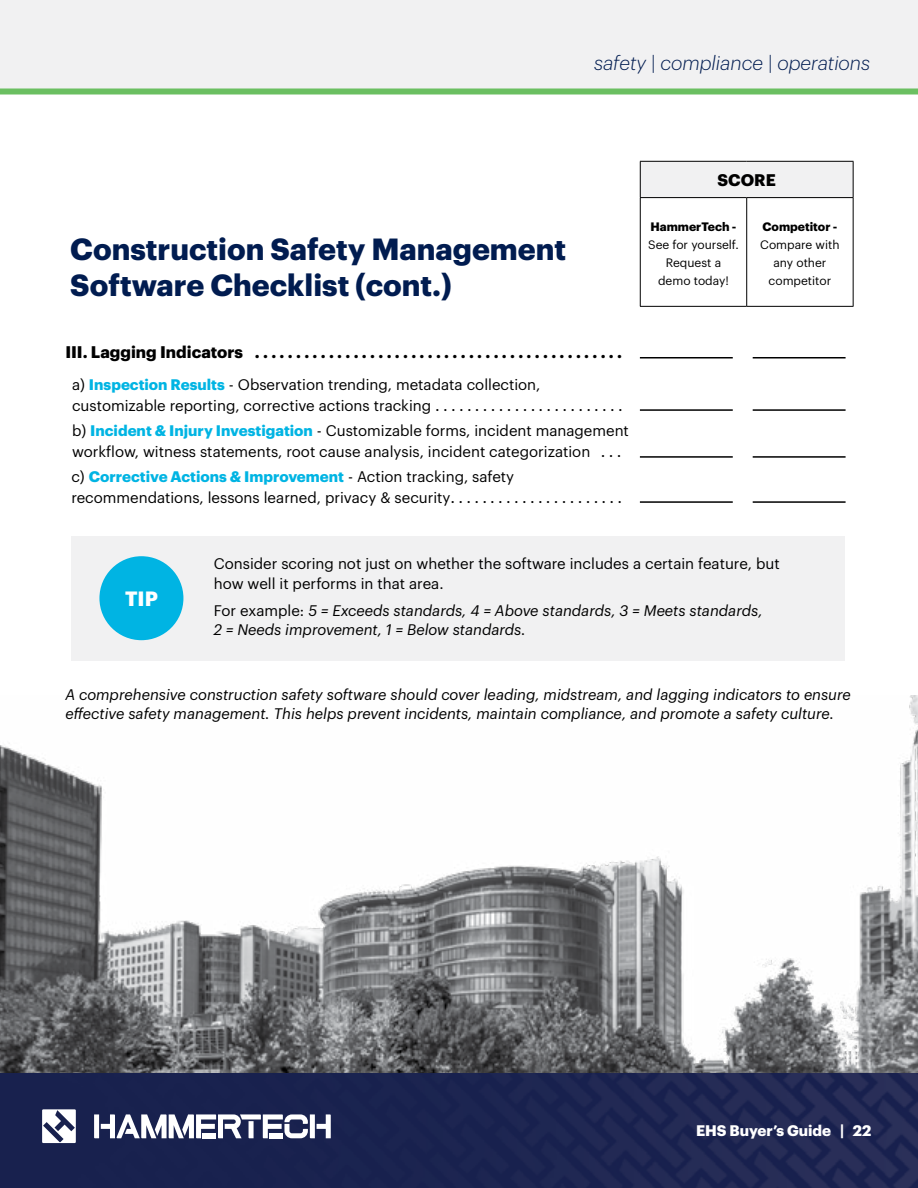
<style>
.page{position:relative;width:918px;height:1188px;background:#fff}
.page>*{position:absolute;margin:0;border:0;box-sizing:border-box;transform-origin:0 0}
.t1{font:700 30px/36px "Graphik";color:#011c50}
.t2{font:700 20.25px "Graphik";color:#fff}
.t3{font:italic 300 19.5px "Graphik";color:#011c50}
.t4{font:700 16.5px "Graphik";color:#000}
.t5{font:15px/21px "Graphik";color:#000}
.t6{font:italic 15px/19.5px "Graphik";color:#000}
.t7{font:700 15px "Graphik";color:#fff}
.t8{font:12px/18px "Graphik";color:#000;text-align:center}
.t9{font:700 12px "Graphik";color:#000}
.s1{font-weight:700;color:#00b4e3}
.s2{font-size:16.5px}
.s3{font-style:normal}
</style>
<div class="page">
<img style="left:0;top:695px;width:918px;height:493px">
<svg style="left:94px;top:1114px;width:237px;height:24px"></svg>
<svg style="left:42px;top:1109px;width:34px;height:34px"></svg>
<div style="left:0;top:0;width:918px;height:88px;background:#f1f1f2"></div>
<div style="left:0;top:88px;width:918px;height:6px;background:#6bbf61"></div>
<div style="left:71px;top:536px;width:774px;height:124px;background:#f1f1f2"></div>
<hr style="left:640px;top:357px;width:93px;height:1px;background:#000">
<hr style="left:640px;top:409px;width:93px;height:2px;background:#000">
<hr style="left:640px;top:456px;width:93px;height:2px;background:#000">
<hr style="left:640px;top:501px;width:93px;height:2px;background:#000">
<hr style="left:753px;top:357px;width:93px;height:1px;background:#000">
<hr style="left:753px;top:409px;width:93px;height:2px;background:#000">
<hr style="left:753px;top:456px;width:93px;height:2px;background:#000">
<hr style="left:753px;top:501px;width:93px;height:2px;background:#000">
<div style="left:640px;top:161px;width:213px;height:37px;background:#f1f1f2"></div>
<hr style="left:640px;top:161px;width:107px;height:1px;background:#000">
<hr style="left:640px;top:162px;width:1px;height:35px;background:#000">
<hr style="left:747px;top:161px;width:107px;height:1px;background:#000">
<hr style="left:640px;top:197px;width:107px;height:1px;background:#000">
<hr style="left:640px;top:198px;width:1px;height:108px;background:#000">
<hr style="left:747px;top:197px;width:107px;height:1px;background:#000">
<hr style="left:746px;top:198px;width:1px;height:108px;background:#000">
<hr style="left:640px;top:306px;width:107px;height:1px;background:#000">
<hr style="left:747px;top:306px;width:107px;height:1px;background:#000">
<hr style="left:853px;top:162px;width:1px;height:35px;background:#000">
<hr style="left:853px;top:198px;width:1px;height:108px;background:#000">
<div style="left:99px;top:556px;width:84px;height:84px;background:#00b4e3;border-radius:50%"></div>
<h3 class="t3" style="left:594px;top:49px;width:278px">safety | compliance | operations</h3>
<h1 class="t1" style="left:70px;top:228px;width:498px">Construction Safety Management<br>Software Checklist (cont.)</h1>
<p class="t4" style="left:718px;top:167px;width:60px">SCORE</p>
<p class="t9" style="left:650px;top:218px;width:88px">HammerTech -</p>
<p class="t8" style="left:648px;top:235px;width:92px">See for yourself.<br>Request a demo today!</p>
<p class="t9" style="left:762px;top:218px;width:77px">Competitor -</p>
<p class="t8" style="left:760px;top:235px;width:81px">Compare with any other competitor</p>
<p class="t4" style="left:65px;top:339px;width:558px">III. Lagging Indicators .............................................</p>
<p class="t5" style="left:72px;top:372px;width:552px">a) <span class="s1">Inspection Results</span> - Observation trending, metadata collection, customizable reporting, corrective actions tracking <span class="s2">. . . . . . . . . . . . . . . . . . . . . . . .</span></p>
<p class="t5" style="left:72px;top:419px;width:558px">b) <span class="s1">Incident &amp; Injury Investigation</span> - Customizable forms, incident management workflow, witness statements, root cause analysis, incident categorization <span class="s2">. . .</span></p>
<p class="t5" style="left:71px;top:465px;width:552px">c) <span class="s1">Corrective Actions &amp; Improvement</span> - Action tracking, safety recommendations, lessons learned, privacy &amp; security<span class="s2">. . . . . . . . . . . . . . . . . . . . . .</span></p>
<h2 class="t2" style="left:125px;top:583px;width:34px">TIP</h2>
<p class="t5" style="left:214px;top:553px;width:567px;line-height:19.5px">Consider scoring not just on whether the software includes a certain feature, but how well it performs in that area.</p>
<p class="t6" style="left:214px;top:599px;width:550px"><span class="s3">For example:</span> 5 = Exceeds standards, 4 = Above standards, 3 = Meets standards,<br>2 = Needs improvement, 1 = Below standards.</p>
<p class="t6" style="left:65px;top:683px;width:787px">A comprehensive construction safety software should cover leading, midstream, and lagging indicators to ensure effective safety management. This helps prevent incidents, maintain compliance, and promote a safety culture.</p>
<p class="t7" style="left:696px;top:1119px;width:177px">EHS Buyer’s Guide | 22</p>
</div>
